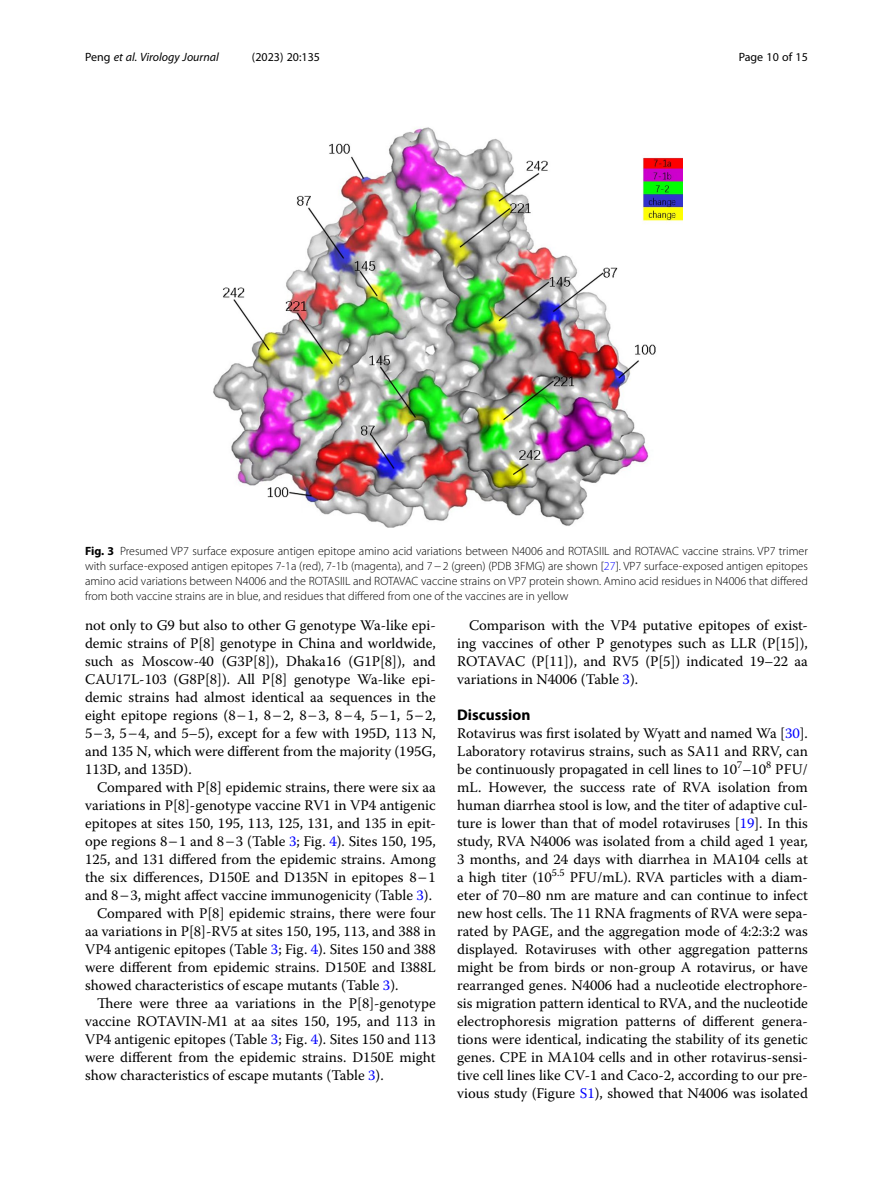
<style>
.page{position:relative;width:893px;height:1191px;background:#fff}
.page>*{position:absolute;margin:0;border:0;box-sizing:border-box;transform-origin:0 0}
.Head_1{font:700 15.45px "Myriad Pro";color:#000}
.Body_Text{font:14.7px/18px "Warnock Pro";color:#000;text-align:justify}
.Body_Text_Indent{font:14.7px/18px "Warnock Pro";color:#000;text-align:justify}
.Figure_Caption{font:300 12px/15px "Myriad Pro";color:#000;text-align:justify}
.t1{font:italic 12px "Myriad Pro";color:#000}
.t2{font:12px "Myriad Pro";color:#000}
.s1{font-style:normal}
.s2{font-weight:700}
.s3{color:#00f}
</style>
<div class="page">
<img style="left:213px;top:127px;width:470px;height:400px">
<p class="t1" style="left:85px;top:50px;width:135px"><span class="s1">Peng</span> et al. Virology Journal</p>
<p class="t2" style="left:252px;top:50px;width:70px">(2023) 20:135</p>
<p class="t2" style="left:739px;top:50px;width:71px">Page 10 of 15</p>
<p class="Figure_Caption" style="left:85px;top:543px;width:724px"><span class="s2">Fig. 3</span> Presumed VP7 surface exposure antigen epitope amino acid variations between N4006 and ROTASIIL and ROTAVAC vaccine strains. VP7 trimer with surface-exposed antigen epitopes 7-1a (red), 7-1b (magenta), and 7−2 (green) (PDB 3FMG) are shown [<span class="s3">27</span>]. VP7 surface-exposed antigen epitopes amino acid variations between N4006 and the ROTASIIL and ROTAVAC vaccine strains on VP7 protein shown. Amino acid residues in N4006 that differed from both vaccine strains are in blue, and residues that differed from one of the vaccines are in yellow</p>
<p class="Body_Text" style="left:85px;top:616px;width:352px">not only to G9 but also to other G genotype Wa-like epi&shy;demic strains of P[8] genotype in China and worldwide, such as Moscow-40 (G3P[8]), Dhaka16 (G1P[8]), and CAU17L-103 (G8P[8]). All P[8] genotype Wa-like epi&shy;demic strains had almost identical aa sequences in the eight epitope regions (8−1, 8−2, 8−3, 8−4, 5−1, 5−2, 5−3, 5−4, and 5–5), except for a few with 195D, 113 N, and 135 N, which were different from the majority (195G, 113D, and 135D).</p>
<p class="Body_Text_Indent" style="left:85px;top:778px;width:352px;text-indent:12px">Compared with P[8] epidemic strains, there were six aa variations in P[8]-genotype vaccine RV1 in VP4 antigenic epitopes at sites 150, 195, 113, 125, 131, and 135 in epit&shy;ope regions 8−1 and 8−3 (Table <span class="s3">3</span>; Fig. <span class="s3">4</span>). Sites 150, 195, 125, and 131 differed from the epidemic strains. Among the six differences, D150E and D135N in epitopes 8−1 and 8−3, might affect vaccine immunogenicity (Table <span class="s3">3</span>).</p>
<p class="Body_Text_Indent" style="left:85px;top:904px;width:352px;text-indent:12px">Compared with P[8] epidemic strains, there were four aa variations in P[8]-RV5 at sites 150, 195, 113, and 388 in VP4 antigenic epitopes (Table <span class="s3">3</span>; Fig. <span class="s3">4</span>). Sites 150 and 388 were different from epidemic strains. D150E and I388L showed characteristics of escape mutants (Table <span class="s3">3</span>).</p>
<p class="Body_Text_Indent" style="left:85px;top:994px;width:352px;text-indent:12px">There were three aa variations in the P[8]-genotype vaccine ROTAVIN-M1 at aa sites 150, 195, and 113 in VP4 antigenic epitopes (Table <span class="s3">3</span>; Fig. <span class="s3">4</span>). Sites 150 and 113 were different from the epidemic strains. D150E might show characteristics of escape mutants (Table <span class="s3">3</span>).</p>
<p class="Body_Text_Indent" style="left:457px;top:616px;width:352px;text-indent:12px">Comparison with the VP4 putative epitopes of exist&shy;ing vaccines of other P genotypes such as LLR (P[15]), ROTAVAC (P[11]), and RV5 (P[5]) indicated 19–22 aa variations in N4006 (Table <span class="s3">3</span>).</p>
<p class="Head_1" style="left:457px;top:705px;width:75px">Discussion</p>
<p class="Body_Text" style="left:457px;top:724px;width:352px">Rotavirus was first isolated by Wyatt and named Wa [<span class="s3">30</span>].<br>Laboratory rotavirus strains, such as SA11 and RRV, can be continuously propagated in cell lines to 10<sup>7</sup>–10<sup>8</sup> PFU/ mL. However, the success rate of RVA isolation from human diarrhea stool is low, and the titer of adaptive cul&shy;ture is lower than that of model rotaviruses [<span class="s3">19</span>]. In this study, RVA N4006 was isolated from a child aged 1 year, 3 months, and 24 days with diarrhea in MA104 cells at a high titer (10<sup>5.5</sup> PFU/mL). RVA particles with a diam&shy;eter of 70–80 nm are mature and can continue to infect new host cells. The 11 RNA fragments of RVA were sepa&shy;rated by PAGE, and the aggregation mode of 4:2:3:2 was displayed. Rotaviruses with other aggregation patterns might be from birds or non-group A rotavirus, or have rearranged genes. N4006 had a nucleotide electrophore&shy;sis migration pattern identical to RVA, and the nucleotide electrophoresis migration patterns of different genera&shy;tions were identical, indicating the stability of its genetic genes. CPE in MA104 cells and in other rotavirus-sensi&shy;tive cell lines like CV-1 and Caco-2, according to our pre&shy;vious study (Figure <span class="s3">S1</span>), showed that N4006 was isolated</p>
</div>
